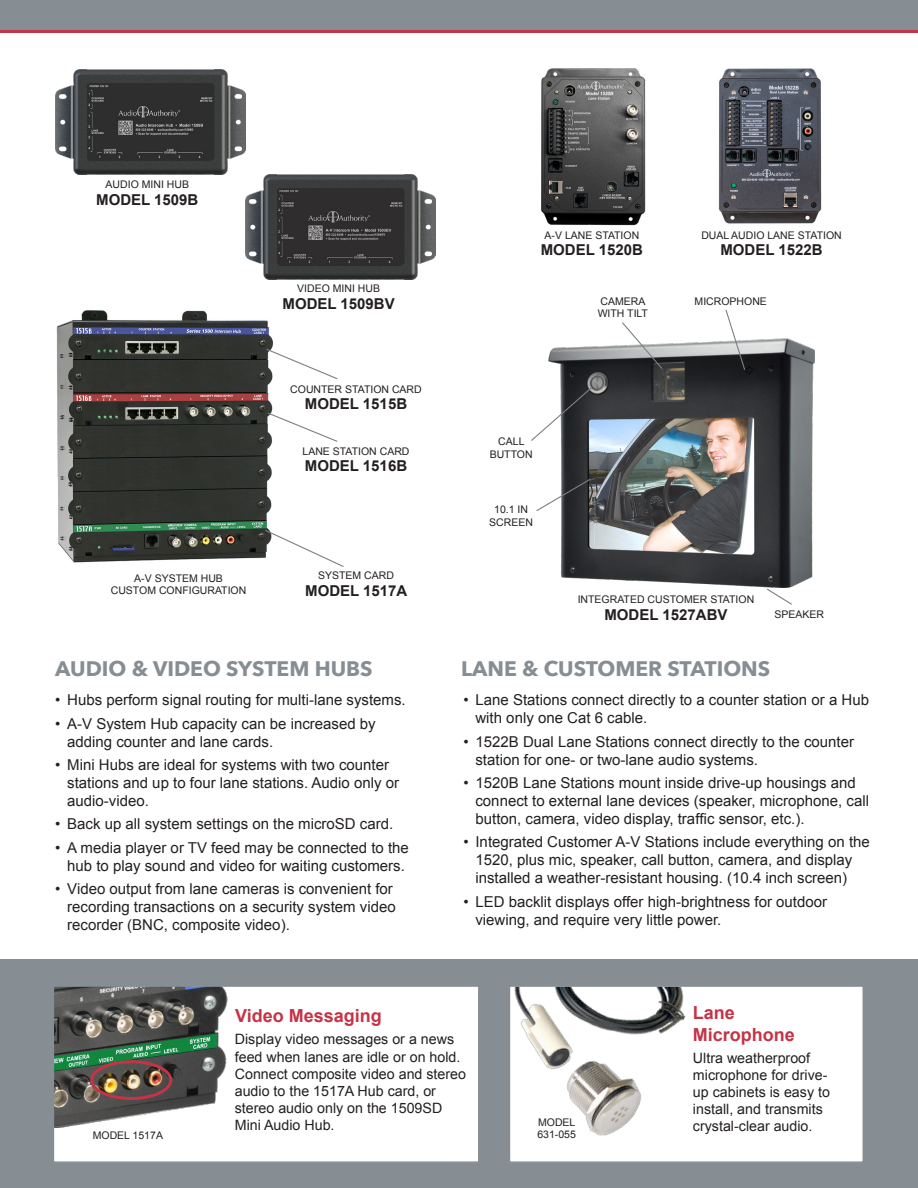
<style>
.page{position:relative;width:918px;height:1188px;background:#fff}
.page>*{position:absolute;margin:0;border:0;box-sizing:border-box;transform-origin:0 0}
.t1{font:700 21px "Avenir Next";color:#868e93}
.t2{font:700 21px "Arial";color:#c53346}
.t3{font:700 18px/21.6px "Arial";color:#c53346}
.t4{font:15px/18px "Arial";color:#231f20}
.t5{font:700 15px "Arial";color:#231f20}
.t6{font:14.25px/17.1px "Arial";color:#231f20}
.t7{font:10.5px/12.6px "Arial";color:#231f20;text-align:center}
</style>
<div class="page">
<hr style="left:0;top:0;width:4px;height:30px;background:#868e93">
<div style="left:1px;top:0;width:917px;height:30px;background:#868e93"></div>
<hr style="left:1px;top:30px;width:917px;height:3px;background:#c53346">
<img style="left:56px;top:310px;width:217px;height:253px">
<img style="left:548px;top:338px;width:266px;height:250px">
<img style="left:541px;top:68px;width:105px;height:157px">
<svg style="left:265px;top:348px;width:73px;height:32px"></svg>
<svg style="left:621px;top:322px;width:43px;height:48px"></svg>
<svg style="left:767px;top:588px;width:25px;height:17px"></svg>
<svg style="left:725px;top:309px;width:21px;height:62px"></svg>
<svg style="left:531px;top:386px;width:62px;height:56px"></svg>
<svg style="left:536px;top:478px;width:56px;height:34px"></svg>
<svg style="left:266px;top:412px;width:72px;height:31px"></svg>
<svg style="left:264px;top:529px;width:80px;height:38px"></svg>
<img style="left:55px;top:69px;width:190px;height:105px">
<img style="left:245px;top:175px;width:190px;height:104px">
<img style="left:718px;top:68px;width:104px;height:156px">
<div style="left:0;top:960px;width:918px;height:228px;background:#868e93"></div>
<div style="left:509px;top:986px;width:354px;height:176px;background:#fff"></div>
<div style="left:509px;top:985px;width:355px;height:178px;border:2px solid #868e93"></div>
<svg style="left:56px;top:988px;width:421px;height:172px;background:#ced0cd"></svg>
<div style="left:53px;top:985px;width:427px;height:178px;border:2px solid #868e93"></div>
<div style="left:90px;top:1060px;width:82px;height:40px;border:3px solid #c53346;border-radius:50%"></div>
<img style="left:511px;top:987px;width:182px;height:156px">
<p class="t7" style="left:106px;top:178px;width:85px">AUDIO MINI HUB</p>
<p class="t5" style="left:96px;top:190px;width:104px">MODEL 1509B</p>
<p class="t7" style="left:297px;top:283px;width:84px">VIDEO MINI HUB</p>
<p class="t5" style="left:283px;top:294px;width:114px">MODEL 1509BV</p>
<p class="t7" style="left:290px;top:383px;width:133px">COUNTER STATION CARD</p>
<p class="t5" style="left:305px;top:394px;width:104px">MODEL 1515B</p>
<p class="t7" style="left:303px;top:445px;width:108px">LANE STATION CARD</p>
<p class="t5" style="left:305px;top:456px;width:104px">MODEL 1516B</p>
<p class="t7" style="left:111px;top:573px;width:137px;line-height:12px">A-V SYSTEM HUB<br>CUSTOM CONFIGURATION</p>
<p class="t7" style="left:318px;top:569px;width:77px">SYSTEM CARD</p>
<p class="t5" style="left:305px;top:580px;width:104px">MODEL 1517A</p>
<p class="t1" style="left:55px;top:650px;width:319px">AUDIO &amp; VIDEO SYSTEM HUBS</p>
<p class="t4" style="left:55px;top:691px;width:352px">• Hubs perform signal routing for multi-lane systems.</p>
<p class="t4" style="left:67px;top:714px;width:310px;text-indent:-12px">• A-V System Hub capacity can be increased by adding counter and lane cards.</p>
<p class="t4" style="left:67px;top:756px;width:333px;text-indent:-12px">• Mini Hubs are ideal for systems with two counter stations and up to four lane stations. Audio only or audio-video.</p>
<p class="t4" style="left:55px;top:815px;width:339px">• Back up all system settings on the microSD card.</p>
<p class="t4" style="left:55px;top:839px;width:355px;text-align:center">• A media player or TV feed may be connected to the hub to play sound and video for waiting customers.</p>
<p class="t4" style="left:67px;top:880px;width:330px;text-indent:-12px">• Video output from lane cameras is convenient for recording transactions on a security system video recorder (BNC, composite video).</p>
<p class="t7" style="left:545px;top:229px;width:96px">A-V LANE STATION</p>
<p class="t5" style="left:541px;top:240px;width:104px">MODEL 1520B</p>
<p class="t7" style="left:701px;top:229px;width:142px">DUAL AUDIO LANE STATION</p>
<p class="t5" style="left:720px;top:240px;width:104px">MODEL 1522B</p>
<p class="t7" style="left:598px;top:295px;width:52px;text-align:left">CAMERA<br>WITH TILT</p>
<p class="t7" style="left:695px;top:295px;width:74px">MICROPHONE</p>
<p class="t7" style="left:490px;top:435px;width:44px">CALL<br>BUTTON</p>
<p class="t7" style="left:489px;top:504px;width:45px">10.1 IN<br>SCREEN</p>
<p class="t7" style="left:578px;top:594px;width:178px">INTEGRATED CUSTOMER STATION</p>
<p class="t5" style="left:604px;top:605px;width:125px">MODEL 1527ABV</p>
<p class="t7" style="left:774px;top:608px;width:51px">SPEAKER</p>
<p class="t1" style="left:461px;top:650px;width:311px">LANE &amp; CUSTOMER STATIONS</p>
<p class="t4" style="left:475px;top:691px;width:395px;text-indent:-12px">• Lane Stations connect directly to a counter station or a Hub with only one Cat 6 cable.</p>
<p class="t4" style="left:475px;top:732px;width:380px;text-indent:-12px">• 1522B Dual Lane Stations connect directly to the counter station for one- or two-lane audio systems.</p>
<p class="t4" style="left:475px;top:774px;width:395px;text-indent:-12px">• 1520B Lane Stations mount inside drive-up housings and connect to external lane devices (speaker, microphone, call button, camera, video display, traffic sensor, etc.).</p>
<p class="t4" style="left:475px;top:833px;width:396px;text-indent:-12px">• Integrated Customer A-V Stations include everything on the<br>1520, plus mic, speaker, call button, camera, and display installed a weather-resistant housing. (10.4 inch screen)</p>
<p class="t4" style="left:475px;top:893px;width:353px;text-indent:-12px">• LED backlit displays offer high-brightness for outdoor viewing, and require very little power.</p>
<p class="t7" style="left:93px;top:1129px;width:72px">MODEL 1517A</p>
<p class="t2" style="left:235px;top:1000px;width:173px">Video Messaging</p>
<p class="t6" style="left:235px;top:1031px;width:233px">Display video messages or a news feed when lanes are idle or on hold.<br>Connect composite video and stereo audio to the 1517A Hub card, or stereo audio only on the 1509SD<br>Mini Audio Hub.</p>
<p class="t3" style="left:235px;top:1006px;width:148px">Video Messaging</p>
<p class="t6" style="left:235px;top:1037px;width:233px">Display video messages or a news feed when lanes are idle or on hold.<br>Connect composite video and stereo audio to the 1517A Hub card, or stereo audio only on the 1509SD<br>Mini Audio Hub.</p>
<p class="t7" style="left:537px;top:1117px;width:40px;line-height:12px;text-align:left">MODEL<br>631-055</p>
<p class="t3" style="left:693px;top:1003px;width:104px">Lane<br>Microphone</p>
<p class="t6" style="left:693px;top:1049px;width:139px">Ultra weatherproof microphone for drive&shy;up cabinets is easy to install, and transmits crystal-clear audio.</p>
</div>
